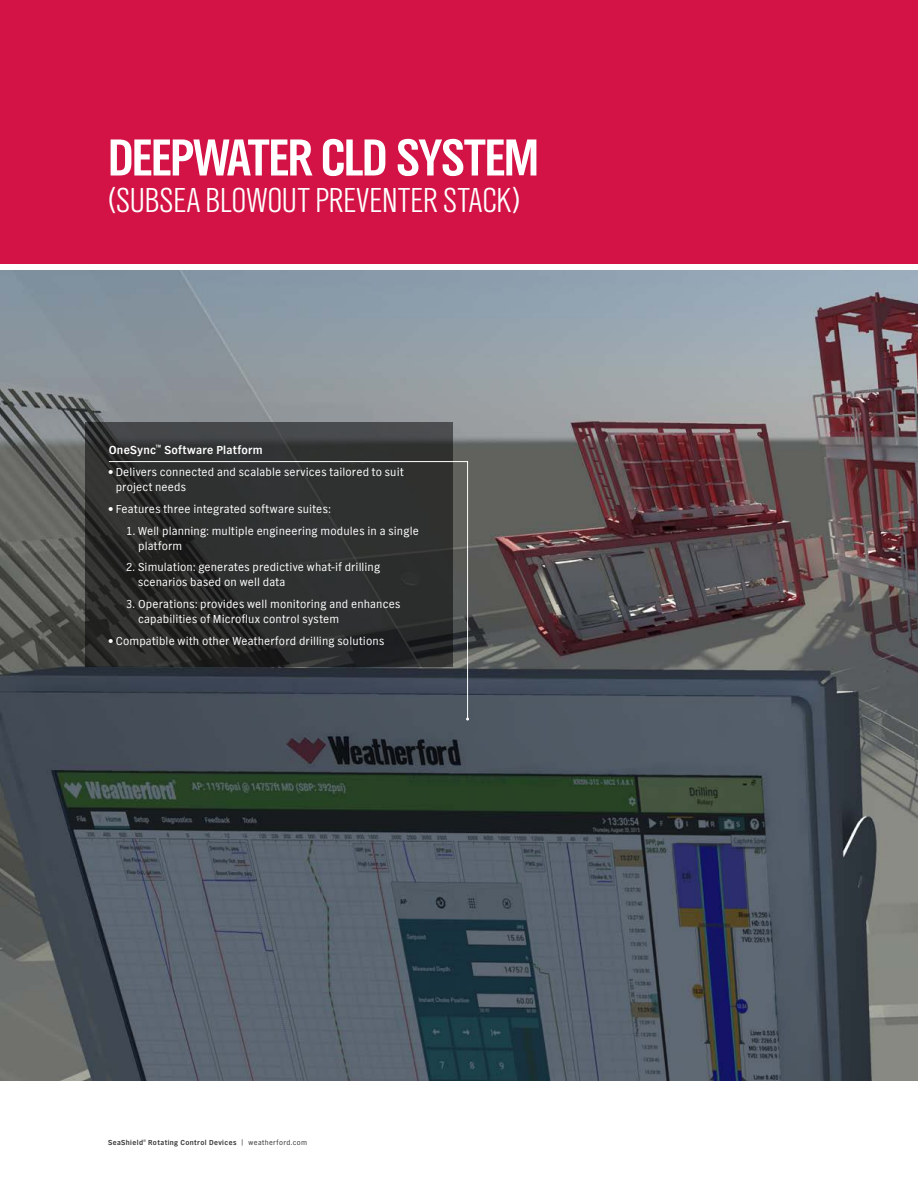
<style>
.page{position:relative;width:918px;height:1188px;background:#fff}
.page>*{position:absolute;margin:0;border:0;box-sizing:border-box;transform-origin:0 0}
.t1{font:54px "TV Nord EF Bold Con";letter-spacing:-.025em;color:#fff}
.t2{font:36px "TV Nord EF Light Con";letter-spacing:-.015em;color:#fff}
.t3{font:12px/15px "TV Nord EF";letter-spacing:.015em;color:#fff}
.t4{font:700 12px "TV Nord EF";letter-spacing:.02em;color:#fff}
.t5{font:700 7.5px "TV Nord EF";letter-spacing:.055em;color:#333334}
.s1{font-weight:400}
</style>
<div class="page">
<div style="left:0;top:0;width:918px;height:263px;background:#d31245"></div>
<img style="left:0;top:270px;width:918px;height:811px">
<svg style="left:85px;top:422px;width:367px;height:245px;background:#373838"></svg>
<svg style="left:108px;top:461px;width:360px;height:259px;background:#323537"></svg>
<h1 class="t1" style="left:108px;top:126px;width:433px">DEEPWATER CLD SYSTEM</h1>
<h2 class="t2" style="left:108px;top:181px;width:414px">(SUBSEA BLOWOUT PREVENTER STACK)</h2>
<p class="t4" style="left:109px;top:444px;width:155px">OneSync<sup>™</sup> Software Platform</p>
<p class="t3" style="left:116px;top:465px;width:289px;text-indent:-7px">• Delivers connected and scalable services tailored to suit project needs</p>
<p class="t3" style="left:109px;top:502px;width:223px">• Features three integrated software suites:</p>
<p class="t3" style="left:138px;top:523px;width:282px;text-indent:-12px">1. Well planning: multiple engineering modules in a single platform</p>
<p class="t3" style="left:138px;top:560px;width:244px;text-indent:-12px">2. Simulation: generates predictive what-if drilling scenarios based on well data</p>
<p class="t3" style="left:138px;top:597px;width:264px;text-indent:-12px">3. Operations: provides well monitoring and enhances capabilities of Microflux control system</p>
<p class="t3" style="left:109px;top:634px;width:277px">• Compatible with other Weatherford drilling solutions</p>
<p class="t5" style="left:108px;top:1139px;width:201px">SeaShield<sup>®</sup> Rotating Control Devices <span class="s1">| weatherford.com</span></p>
</div>
